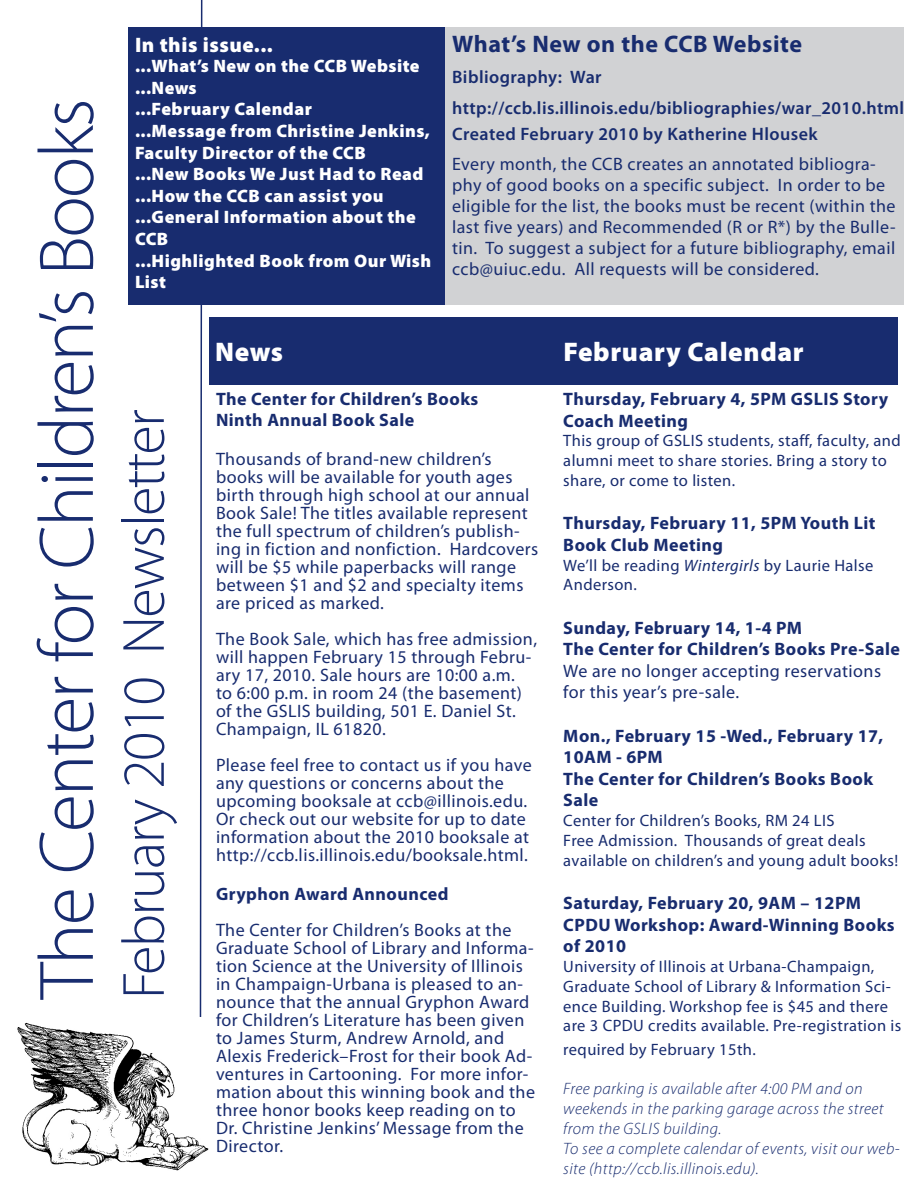
<style>
.page{position:relative;width:918px;height:1188px;background:#fff}
.page>*{position:absolute;margin:0;border:0;box-sizing:border-box;transform-origin:0 0}
.t1{font:300 78px "Myriad Pro";letter-spacing:-.025em;color:#182c6f}
.t2{font:300 60px "Myriad Pro";letter-spacing:-.025em;color:#182c6f}
.Caption_1{font:900 27px "Myriad Pro";letter-spacing:.025em;color:#fff}
.Head_1{font:700 24px "Myriad Pro";letter-spacing:.025em;color:#182c6f}
.TOC_Head{font:900 21px "Myriad Pro";letter-spacing:.025em;color:#fff}
.Address_1{font:18px/18px "Myriad Pro";letter-spacing:.025em;color:#182c6f}
.Address_1-2{font:700 18px/21.6px "Myriad Pro";letter-spacing:.025em;color:#182c6f}
.Head_1-2{font:18px/21px "Myriad Pro";letter-spacing:.025em;color:#182c6f}
.TOC_Head-2{font:900 18px/21.6px "Myriad Pro";letter-spacing:.025em;color:#fff}
.Head_1-3{font:600 18px/25.2px "Myriad Pro";letter-spacing:.025em;color:#182c6f}
.Address_1-3{font:16.5px/19.8px "Myriad Pro";letter-spacing:.025em;color:#182c6f}
.Address_1-4{font:italic 300 16.5px/19.8px "Myriad Pro";letter-spacing:.025em;color:#182c6f}
.s1{font-style:italic}
</style>
<div class="page">
<svg style="left:199px;top:0;width:4px;height:1017px"></svg>
<div style="left:128px;top:27px;width:318px;height:277px;background:#182c6f"></div>
<div style="left:446px;top:27px;width:458px;height:277px;background:#d1d2d4"></div>
<div style="left:209px;top:317px;width:689px;height:68px;background:#182c6f"></div>
<img style="left:17px;top:1022px;width:192px;height:148px">
<p class="t1" style="left:20px;top:999px;width:902px;rotate:-90deg">The Center for Children’s Books</p>
<p class="TOC_Head" style="left:135px;top:31px;width:139px">In this issue...</p>
<p class="TOC_Head-2" style="left:135px;top:55px;width:286px">...What’s New on the CCB Website</p>
<p class="TOC_Head-2" style="left:135px;top:76px;width:178px">...News<br>...February Calendar</p>
<p class="TOC_Head-2" style="left:135px;top:119px;width:296px">...Message from Christine Jenkins,<br>Faculty Director of the CCB</p>
<p class="TOC_Head-2" style="left:135px;top:163px;width:290px">...New Books We Just Had to Read</p>
<p class="TOC_Head-2" style="left:135px;top:184px;width:250px">...How the CCB can assist you</p>
<p class="TOC_Head-2" style="left:135px;top:206px;width:282px">...General Information about the<br>CCB</p>
<p class="TOC_Head-2" style="left:135px;top:249px;width:298px">...Highlighted Book from Our Wish<br>List</p>
<p class="Head_1" style="left:452px;top:28px;width:352px">What’s New on the CCB Website</p>
<p class="Head_1-3" style="left:452px;top:64px;width:151px">Bibliography: War</p>
<p class="Head_1-3" style="left:452px;top:95px;width:454px">http://ccb.lis.illinois.edu/bibliographies/war_2010.html<br>Created February 2010 by Katherine Hlousek</p>
<p class="Head_1-2" style="left:452px;top:153px;width:445px">Every month, the CCB creates an annotated bibliogra&shy;phy of good books on a specific subject. In order to be eligible for the list, the books must be recent (within the last five years) and Recommended (R or R*) by the Bulle&shy;tin. To suggest a subject for a future bibliography, email ccb@uiuc.edu. All requests will be considered.</p>
<p class="t2" style="left:108px;top:999px;width:591px;rotate:-90deg">February 2010 Newsletter</p>
<p class="Caption_1" style="left:215px;top:334px;width:69px">News</p>
<p class="Caption_1" style="left:563px;top:334px;width:242px">February Calendar</p>
<p class="Address_1-2" style="left:216px;top:388px;width:264px;line-height:21px">The Center for Children’s Books<br>Ninth Annual Book Sale</p>
<p class="Address_1" style="left:216px;top:450px;width:324px">Thousands of brand-new children’s books will be available for youth ages birth through high school at our annual Book Sale! The titles available represent the full spectrum of children’s publish&shy;ing in fiction and nonfiction. Hardcovers will be $5 while paperbacks will range between $1 and $2 and specialty items are priced as marked.</p>
<p class="Address_1" style="left:216px;top:630px;width:323px">The Book Sale, which has free admission, will happen February 15 through Febru&shy;ary 17, 2010. Sale hours are 10:00 a.m.<br>to 6:00 p.m. in room 24 (the basement) of the GSLIS building, 501 E. Daniel St.<br>Champaign, IL 61820.</p>
<p class="Address_1" style="left:216px;top:756px;width:317px">Please feel free to contact us if you have any questions or concerns about the upcoming booksale at ccb@illinois.edu.<br>Or check out our website for up to date information about the 2010 booksale at http://ccb.lis.illinois.edu/booksale.html.</p>
<p class="Address_1-2" style="left:216px;top:883px;width:234px">Gryphon Award Announced</p>
<p class="Address_1" style="left:216px;top:921px;width:321px">The Center for Children’s Books at the Graduate School of Library and Informa&shy;tion Science at the University of Illinois in Champaign-Urbana is pleased to an&shy;nounce that the annual Gryphon Award for Children’s Literature has been given to James Sturm, Andrew Arnold, and Alexis Frederick–Frost for their book Ad&shy;ventures in Cartooning. For more infor&shy;mation about this winning book and the three honor books keep reading on to Dr. Christine Jenkins’ Message from the Director.</p>
<p class="Address_1-2" style="left:563px;top:388px;width:326px">Thursday, February 4, 5PM GSLIS Story<br>Coach Meeting</p>
<p class="Address_1-3" style="left:563px;top:431px;width:339px">This group of GSLIS students, staff, faculty, and alumni meet to share stories. Bring a story to share, or come to listen.</p>
<p class="Address_1-2" style="left:563px;top:512px;width:314px">Thursday, February 11, 5PM Youth Lit<br>Book Club Meeting</p>
<p class="Address_1-3" style="left:563px;top:555px;width:312px">We’ll be reading <span class="s1">Wintergirls</span> by Laurie Halse<br>Anderson.</p>
<p class="Address_1-2" style="left:563px;top:616px;width:240px">Sunday, February 14, 1-4 PM</p>
<p class="Address_1-2" style="left:563px;top:638px;width:338px">The Center for Children’s Books Pre-Sale</p>
<p class="Address_1" style="left:563px;top:660px;width:319px;line-height:21.6px">We are no longer accepting reservations for this year’s pre-sale.</p>
<p class="Address_1-2" style="left:563px;top:724px;width:321px">Mon., February 15 -Wed., February 17,<br>10AM - 6PM</p>
<p class="Address_1-2" style="left:563px;top:767px;width:311px">The Center for Children’s Books Book<br>Sale</p>
<p class="Address_1-3" style="left:563px;top:811px;width:273px">Center for Children’s Books, RM 24 LIS</p>
<p class="Address_1-3" style="left:563px;top:830px;width:336px">Free Admission. Thousands of great deals available on children’s and young adult books!</p>
<p class="Address_1-2" style="left:563px;top:892px;width:299px">Saturday, February 20, 9AM – 12PM</p>
<p class="Address_1-2" style="left:563px;top:913px;width:333px">CPDU Workshop: Award-Winning Books of 2010</p>
<p class="Address_1-3" style="left:563px;top:956px;width:340px">University of Illinois at Urbana-Champaign, Graduate School of Library &amp; Information Sci&shy;ence Building. Workshop fee is $45 and there are 3 CPDU credits available. Pre-registration is</p>
<p class="Address_1-3" style="left:563px;top:1039px;width:194px">required by February 15th.</p>
<p class="Address_1-4" style="left:563px;top:1079px;width:322px">Free parking is available after 4:00 PM and on weekends in the parking garage across the street from the GSLIS building.</p>
<p class="Address_1-4" style="left:563px;top:1138px;width:338px">To see a complete calendar of events, visit our web&shy;site (http://ccb.lis.illinois.edu).</p>
</div>
